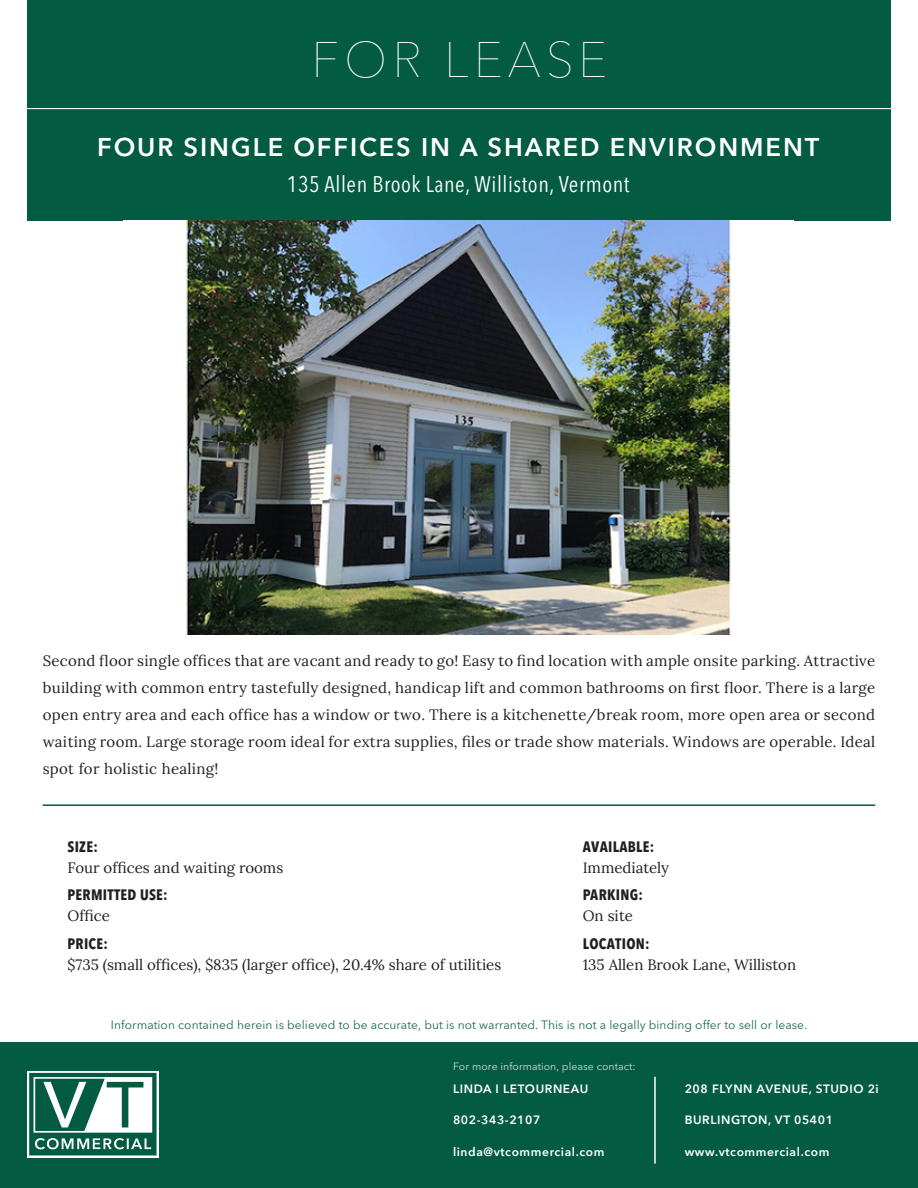
<style>
.page{position:relative;width:918px;height:1188px;background:#fff}
.page>*{position:absolute;margin:0;border:0;box-sizing:border-box;transform-origin:0 0}
.t1{font:100 49.5px "Avenir Next LT Pro";letter-spacing:.1em;color:#fff}
.t2{font:600 25.5px "Avenir Next LT Pro";letter-spacing:.075em;color:#fff}
.t3{font:condensed 22.5px "Avenir Next LT Pro";letter-spacing:.025em;color:#fff}
.t4{font:15px/27px "Lora";color:#231f20;text-align:justify}
.t5{font:700 condensed 15px "Avenir Next LT Pro";letter-spacing:.02em;color:#231f20}
.t6{font:600 12px "Avenir Next LT Pro";letter-spacing:.05em;color:#fff}
.t7{font:12px "Avenir Next LT Pro";letter-spacing:.005em;color:#1c6b55}
.t8{font:10.5px "Avenir Next LT Pro";letter-spacing:.005em;color:#cdded9}
</style>
<div class="page">
<div style="left:27px;top:0;width:864px;height:221px;background:#035b42"></div>
<img style="left:186px;top:221px;width:545px;height:413px">
<hr style="left:0;top:108px;width:918px;height:1px;background:#fff">
<div style="left:0;top:1042px;width:918px;height:146px;background:#035b42"></div>
<svg style="left:27px;top:1071px;width:132px;height:87px"></svg>
<svg style="left:29px;top:1073px;width:128px;height:82px"></svg>
<hr style="left:654px;top:1077px;width:2px;height:87px;background:#fff">
<hr style="left:43px;top:804px;width:832px;height:2px;background:#035b42">
<h1 class="t1" style="left:312px;top:17px;width:297px">FOR LEASE</h1>
<h2 class="t2" style="left:97px;top:132px;width:724px">FOUR SINGLE OFFICES IN A SHARED ENVIRONMENT</h2>
<h3 class="t3" style="left:287px;top:171px;width:344px">135 Allen Brook Lane, Williston, Vermont</h3>
<p class="t4" style="left:43px;top:646px;width:834px">Second floor single offices that are vacant and ready to go! Easy to find location with ample onsite parking. Attractive building with common entry tastefully designed, handicap lift and common bathrooms on first floor. There is a large open entry area and each office has a window or two. There is a kitchenette/break room, more open area or second waiting room. Large storage room ideal for extra supplies, files or trade show materials. Windows are operable. Ideal spot for holistic healing!</p>
<p class="t5" style="left:68px;top:838px;width:32px">SIZE:</p>
<p class="t4" style="left:68px;top:853px;width:217px">Four offices and waiting rooms</p>
<p class="t5" style="left:68px;top:886px;width:102px">PERMITTED USE:</p>
<p class="t4" style="left:67px;top:902px;width:44px">Office</p>
<p class="t5" style="left:67px;top:934px;width:42px">PRICE:</p>
<p class="t4" style="left:67px;top:950px;width:435px">$735 (small offices), $835 (larger office), 20.4% share of utilities</p>
<p class="t5" style="left:583px;top:838px;width:73px">AVAILABLE:</p>
<p class="t4" style="left:583px;top:853px;width:88px">Immediately</p>
<p class="t5" style="left:583px;top:886px;width:62px">PARKING:</p>
<p class="t4" style="left:583px;top:902px;width:52px">On site</p>
<p class="t5" style="left:583px;top:934px;width:69px">LOCATION:</p>
<p class="t4" style="left:583px;top:950px;width:215px">135 Allen Brook Lane, Williston</p>
<p class="t7" style="left:111px;top:1015px;width:698px">Information contained herein is believed to be accurate, but is not warranted. This is not a legally binding offer to sell or lease.</p>
<p class="t8" style="left:453px;top:1058px;width:184px">For more information, please contact:</p>
<p class="t6" style="left:453px;top:1081px;width:137px">LINDA I LETOURNEAU</p>
<p class="t6" style="left:453px;top:1113px;width:89px">802-343-2107</p>
<p class="t6" style="left:453px;top:1144px;width:153px">linda@vtcommercial.com</p>
<p class="t6" style="left:685px;top:1081px;width:196px">208 FLYNN AVENUE, STUDIO 2i</p>
<p class="t6" style="left:685px;top:1113px;width:150px">BURLINGTON, VT 05401</p>
<p class="t6" style="left:685px;top:1144px;width:146px">www.vtcommercial.com</p>
</div>
